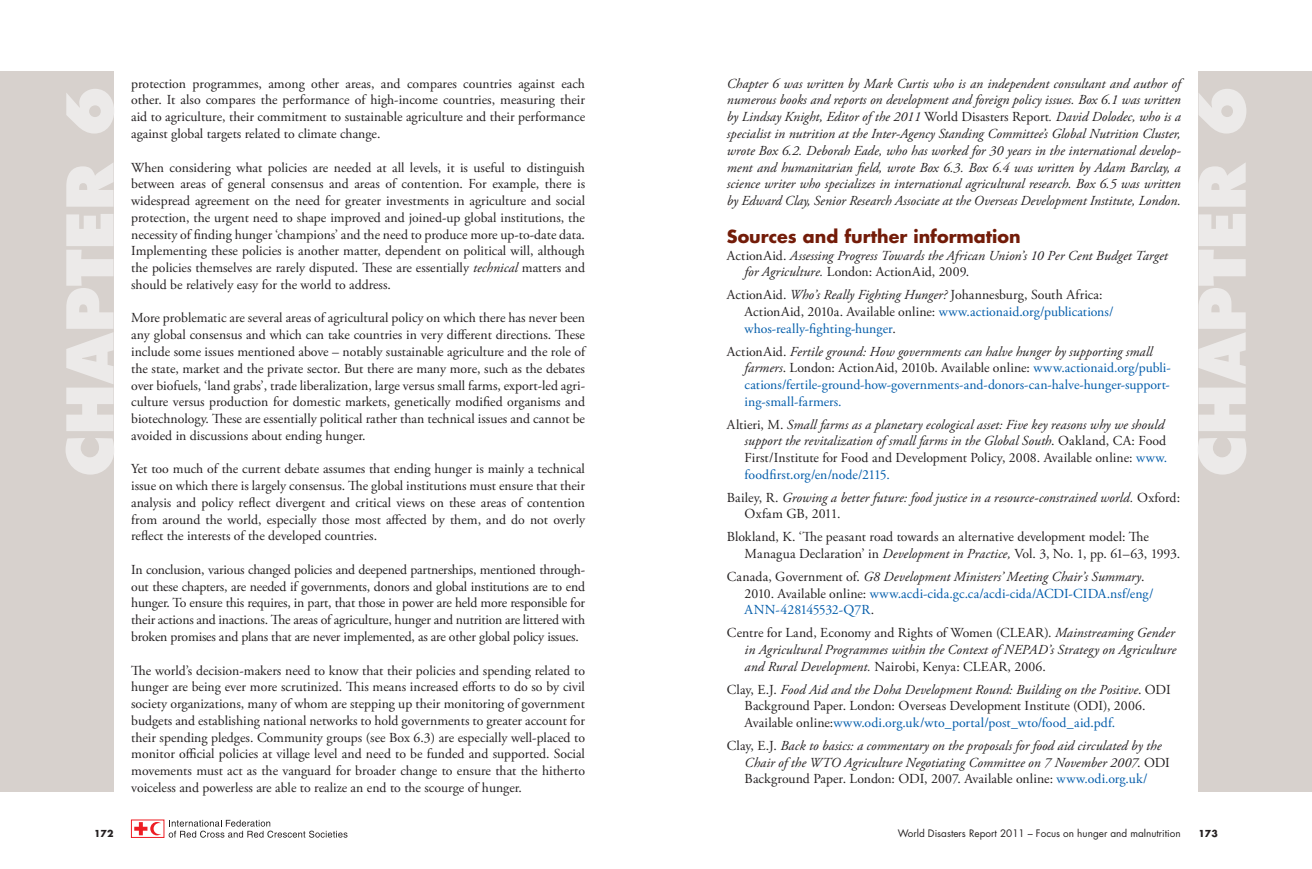
<style>
.page{position:relative;width:1312px;height:869px;background:#fff}
.page>*{position:absolute;margin:0;border:0;box-sizing:border-box;transform-origin:0 0}
.Chapter_Number{font:800 62.5px "Futura Std";color:#eceae9}
.Heading_2{font:700 17.5px "Futura Std";color:#731c09}
.Endnotes{font:13.75px/16.8px "Adobe Garamond Pro";color:#231f20;text-align:justify}
.Endnotes-2{font:italic 13.75px/16.8px "Adobe Garamond Pro";letter-spacing:.005em;color:#231f20}
.Endnotes-3{font:13.75px/16.8px "Adobe Garamond Pro";letter-spacing:.005em;color:#025caa}
.Page_footer{font:10px "Futura Std";color:#231f20}
.Page_Numbers{font:700 9.38px "Futura Std";color:#231f20}
.s1{font-style:normal}
.s2{font-style:italic}
.s3{color:#025caa}
.s4{color:#231f20}
.s5{font-style:italic;color:#231f20}
.s6{font-style:normal;color:#025caa}
</style>
<div class="page">
<div style="left:1198px;top:71px;width:113px;height:720px;background:#d7d1cd"></div>
<svg style="left:169px;top:819px;width:178px;height:18px"></svg>
<svg style="left:134px;top:822px;width:27px;height:13px"></svg>
<div style="left:0;top:71px;width:113px;height:720px;background:#d7d1cd"></div>
<p class="Chapter_Number" style="left:50px;top:476px;width:393px;rotate:-90deg">CHAPTER 6</p>
<p class="Endnotes-2" style="left:726px;top:75px;width:455px;text-align:justify">Chapter 6 was written by Mark Curtis who is an independent consultant and author of numerous books and reports on development and foreign policy issues. Box 6.1 was written by Lindsay Knight, Editor of the 2011 <span class="s1">World Disasters Report</span>. David Dolodec, who is a specialist in nutrition at the Inter-Agency Standing Committee’s Global Nutrition Cluster, wrote Box 6.2. Deborah Eade, who has worked for 30 years in the international develop&shy;ment and humanitarian field, wrote Box 6.3. Box 6.4 was written by Adam Barclay, a science writer who specializes in international agricultural research. Box 6.5 was written by Edward Clay, Senior Research Associate at the Overseas Development Institute, London.</p>
<p class="Endnotes" style="left:131px;top:75px;width:455px">protection programmes, among other areas, and compares countries against each other. It also compares the performance of high-income countries, measuring their aid to agriculture, their commitment to sustainable agriculture and their performance against global targets related to climate change.</p>
<p class="Endnotes" style="left:131px;top:159px;width:455px">When considering what policies are needed at all levels, it is useful to distinguish between areas of general consensus and areas of contention. For example, there is widespread agreement on the need for greater investments in agriculture and social protection, the urgent need to shape improved and joined-up global institutions, the necessity of finding hunger ‘champions’ and the need to produce more up-to-date data.<br>Implementing these policies is another matter, dependent on political will, although the policies themselves are rarely disputed. These are essentially <span class="s2">technical</span> matters and should be relatively easy for the world to address.</p>
<p class="Endnotes" style="left:131px;top:310px;width:455px">More problematic are several areas of agricultural policy on which there has never been any global consensus and which can take countries in very different directions. These include some issues mentioned above – notably sustainable agriculture and the role of the state, market and the private sector. But there are many more, such as the debates over biofuels, ‘land grabs’, trade liberalization, large versus small farms, export-led agri&shy;culture versus production for domestic markets, genetically modified organisms and biotechnology. These are essentially political rather than technical issues and cannot be avoided in discussions about ending hunger.</p>
<p class="Endnotes" style="left:131px;top:461px;width:455px">Yet too much of the current debate assumes that ending hunger is mainly a technical issue on which there is largely consensus. The global institutions must ensure that their analysis and policy reflect divergent and critical views on these areas of contention from around the world, especially those most affected by them, and do not overly reflect the interests of the developed countries.</p>
<p class="Endnotes" style="left:131px;top:561px;width:455px">In conclusion, various changed policies and deepened partnerships, mentioned through&shy;out these chapters, are needed if governments, donors and global institutions are to end hunger. To ensure this requires, in part, that those in power are held more responsible for their actions and inactions. The areas of agriculture, hunger and nutrition are littered with broken promises and plans that are never implemented, as are other global policy issues.</p>
<p class="Endnotes" style="left:131px;top:662px;width:455px">The world’s decision-makers need to know that their policies and spending related to hunger are being ever more scrutinized. This means increased efforts to do so by civil society organizations, many of whom are stepping up their monitoring of government budgets and establishing national networks to hold governments to greater account for their spending pledges. Community groups (see Box 6.3) are especially well-placed to monitor official policies at village level and need to be funded and supported. Social movements must act as the vanguard for broader change to ensure that the hitherto voiceless and powerless are able to realize an end to the scourge of hunger.</p>
<p class="Heading_2" style="left:726px;top:224px;width:295px">Sources and further information</p>
<p class="Endnotes-2" style="left:744px;top:247px;width:424px;text-indent:-18px"><span class="s1">ActionAid.</span> Assessing Progress Towards the African Union’s 10 Per Cent Budget Target for Agriculture. <span class="s1">London: ActionAid, 2009.</span></p>
<p class="Endnotes" style="left:744px;top:287px;width:370px;text-align:left;text-indent:-18px">ActionAid. <span class="s2">Who’s Really Fighting Hunger?</span> Johannesburg, South Africa:<br>ActionAid, 2010a. Available online: <span class="s3">www.actionaid.org/publications/ whos-really-fighting-hunger</span>.</p>
<p class="Endnotes-3" style="left:744px;top:343px;width:427px;text-indent:-18px"><span class="s4">ActionAid.</span> <span class="s5">Fertile ground: How governments can halve hunger by supporting small farmers</span><span class="s4">. London: ActionAid, 2010b. Available online:</span> www.actionaid.org/publi&shy;cations/fertile-ground-how-governments-and-donors-can-halve-hunger-support&shy;ing-small-farmers.</p>
<p class="Endnotes-2" style="left:744px;top:416px;width:424px;text-indent:-18px"><span class="s1">Altieri, M.</span> Small farms as a planetary ecological asset: Five key reasons why we should support the revitalization of small farms in the Global South<span class="s1">. Oakland, CA: Food First/Institute for Food and Development Policy, 2008. Available online:</span> <span class="s6">www. foodfirst.org/en/node/2115.</span></p>
<p class="Endnotes-2" style="left:744px;top:489px;width:437px;text-indent:-18px"><span class="s1">Bailey, R.</span> Growing a better future: food justice in a resource-constrained world. <span class="s1">Oxford:<br>Oxfam GB, 2011.</span></p>
<p class="Endnotes" style="left:744px;top:528px;width:437px;text-indent:-18px">Blokland, K. ‘The peasant road towards an alternative development model: The<br>Managua Declaration’ in <span class="s2">Development in Practice,</span> Vol. 3, No. 1, pp. 61–63, 1993.</p>
<p class="Endnotes-3" style="left:744px;top:568px;width:410px;text-indent:-18px"><span class="s4">Canada, Government of.</span> <span class="s5">G8 Development Ministers’ Meeting Chair’s Summary</span><span class="s4">.<br>2010. Available online:</span> www.acdi-cida.gc.ca/acdi-cida/ACDI-CIDA.nsf/eng/<br>ANN-428145532-Q7R<span class="s4">.</span></p>
<p class="Endnotes-2" style="left:744px;top:624px;width:433px;text-align:justify;text-indent:-18px"><span class="s1">Centre for Land, Economy and Rights of Women (CLEAR).</span> Mainstreaming Gender in Agricultural Programmes within the Context of NEPAD’s Strategy on Agriculture and Rural Development. <span class="s1">Nairobi, Kenya: CLEAR, 2006.</span></p>
<p class="Endnotes" style="left:744px;top:681px;width:427px;text-align:left;text-indent:-18px">Clay, E.J. <span class="s2">Food Aid and the Doha Development Round: Building on the Positive</span>. ODI<br>Background Paper. London: Overseas Development Institute (ODI), 2006.<br>Available online:<span class="s3">www.odi.org.uk/wto_portal/post_wto/food_aid.pdf.</span></p>
<p class="Endnotes-2" style="left:744px;top:737px;width:426px;text-indent:-18px"><span class="s1">Clay, E.J.</span> Back to basics: a commentary on the proposals for food aid circulated by the<br>Chair of the WTO Agriculture Negotiating Committee on 7 November 2007<span class="s1">. ODI<br>Background Paper. London: ODI, 2007. Available online:</span> <span class="s6">www.odi.org.uk/</span></p>
<p class="Chapter_Number" style="left:1182px;top:476px;width:393px;rotate:-90deg">CHAPTER 6</p>
<p class="Page_Numbers" style="left:94px;top:827px;width:21px">172</p>
<p class="Page_footer" style="left:897px;top:826px;width:284px">World Disasters Report 2011 – Focus on hunger and malnutrition</p>
<p class="Page_Numbers" style="left:1198px;top:827px;width:21px">173</p>
</div>
